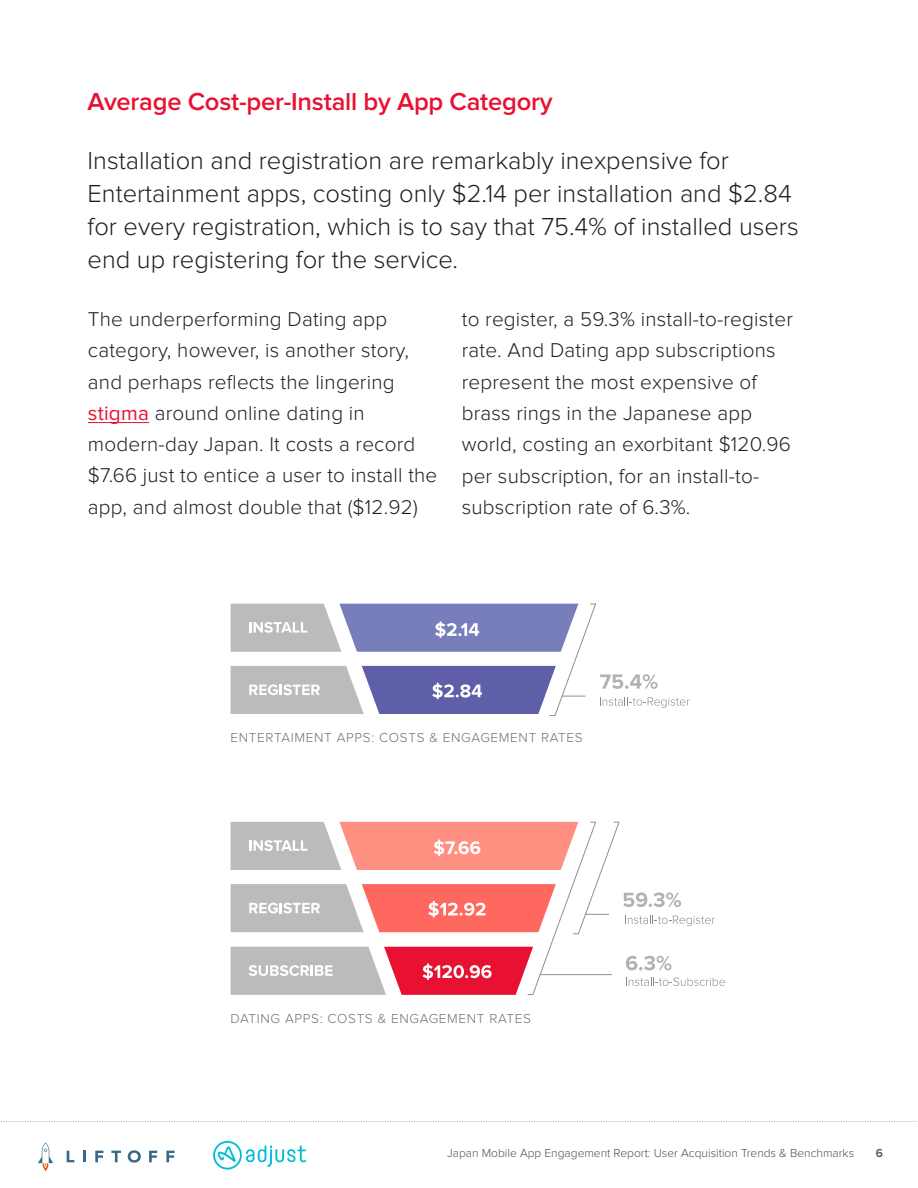
<style>
.page{position:relative;width:918px;height:1188px;background:#fff}
.page>*{position:absolute;margin:0;border:0;box-sizing:border-box;transform-origin:0 0}
.t1{font:300 25.5px/33px "Proxima Nova";color:#231f20}
.t2{font:600 25.5px "Proxima Nova";letter-spacing:-.01em;color:#e91131}
.t3{font:300 20.7px/31.3px "Proxima Nova";letter-spacing:.01em;color:#231f20}
.t4{font:300 13.5px "Proxima Nova";letter-spacing:.05em;color:#727073}
.t5{font:300 12px "Proxima Nova";color:#505052}
.t6{font:600 12px "Proxima Nova";color:#505052}
.s1{font-weight:400;color:#e91131}
</style>
<div class="page">
<svg style="left:67px;top:1151px;width:7px;height:11px"></svg>
<svg style="left:83px;top:1151px;width:3px;height:11px"></svg>
<svg style="left:95px;top:1151px;width:8px;height:11px"></svg>
<svg style="left:111px;top:1151px;width:10px;height:11px"></svg>
<svg style="left:128px;top:1150px;width:13px;height:13px"></svg>
<svg style="left:149px;top:1151px;width:8px;height:11px"></svg>
<svg style="left:166px;top:1151px;width:9px;height:11px"></svg>
<svg style="left:38px;top:1143px;width:15px;height:28px"></svg>
<svg style="left:1px;top:1121px;width:917px;height:1px"></svg>
<svg style="left:213px;top:1141px;width:93px;height:29px"></svg>
<hr style="left:88px;top:422px;width:61px;height:1px;background:#e91131">
<svg style="left:231px;top:822px;width:494px;height:173px"></svg>
<svg style="left:231px;top:603px;width:459px;height:113px"></svg>
<p class="t2" style="left:88px;top:90px;width:467px">Average Cost-per-Install by App Category</p>
<p class="t1" style="left:88px;top:145px;width:713px">Installation and registration are remarkably inexpensive for Entertainment apps, costing only $2.14 per installation and $2.84 for every registration, which is to say that 75.4% of installed users end up registering for the service.</p>
<p class="t3" style="left:88px;top:304px;width:351px">The underperforming Dating app category, however, is another story, and perhaps reflects the lingering <span class="s1">stigma</span> around online dating in modern-day Japan. It costs a record $7.66 just to entice a user to install the app, and almost double that ($12.92)</p>
<p class="t3" style="left:462px;top:304px;width:333px">to register, a 59.3% install-to-register rate. And Dating app subscriptions represent the most expensive of brass rings in the Japanese app world, costing an exorbitant $120.96 per subscription, for an install-to&shy;subscription rate of 6.3%.</p>
<p class="t4" style="left:231px;top:731px;width:354px">ENTERTAIMENT APPS: COSTS &amp; ENGAGEMENT RATES</p>
<p class="t4" style="left:231px;top:1013px;width:302px">DATING APPS: COSTS &amp; ENGAGEMENT RATES</p>
<p class="t5" style="left:447px;top:1147px;width:408px">Japan Mobile App Engagement Report: User Acquisition Trends &amp; Benchmarks</p>
<p class="t6" style="left:876px;top:1147px;width:9px">6</p>
</div>
